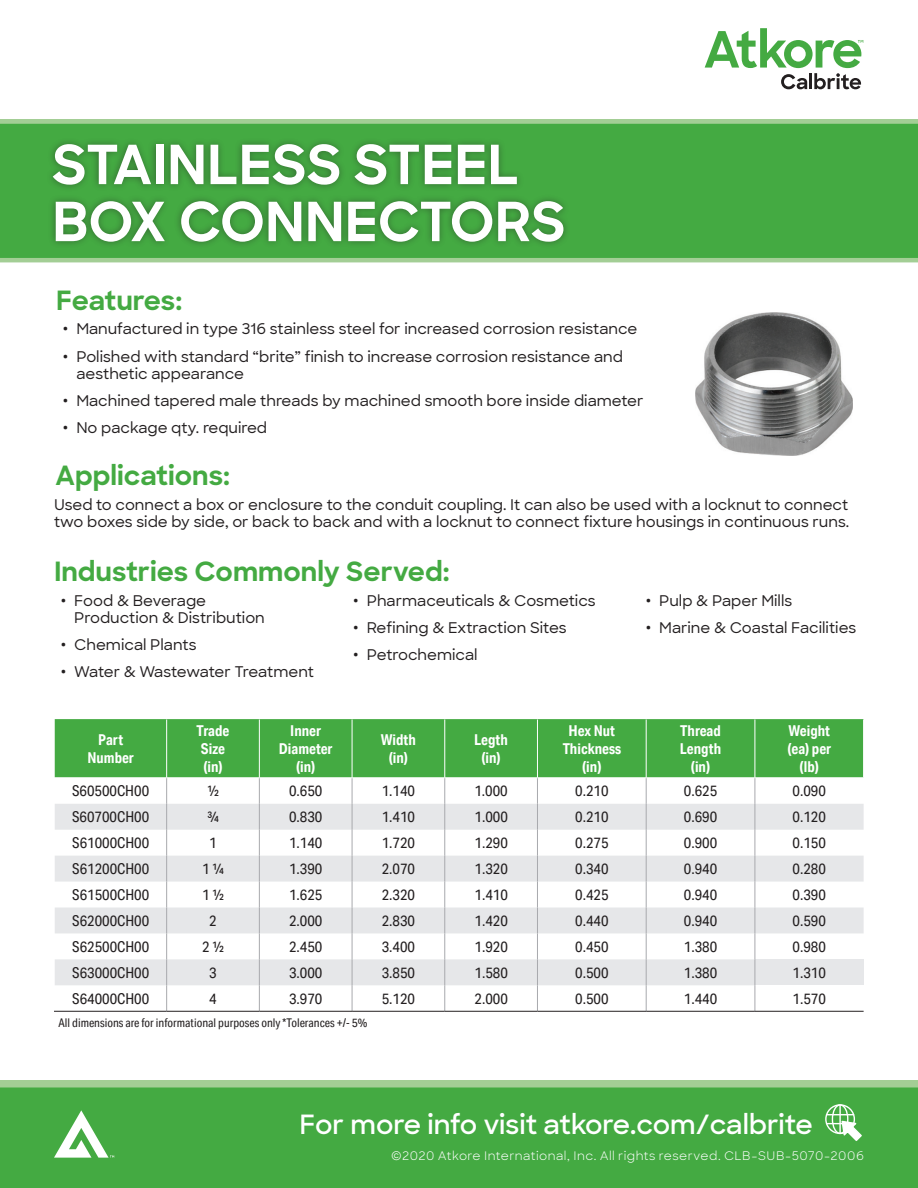
<style>
.page{position:relative;width:918px;height:1188px;background:#fff}
.page>*{position:absolute;margin:0;border:0;box-sizing:border-box;transform-origin:0 0}
.t1{font:700 54px/57px "Sharp Sans";color:#fff}
.t2{font:700 27px "Sharp Sans";color:#44aa42}
.t3{font:600 27px "Sharp Sans";color:#fff}
.t4{font:500 15px/27.3px "Sharp Sans";color:#231f20}
.t5{font:15px "Aktiv Grotesk Cd";color:#231f20}
.t6{font:700 15px/18px "Aktiv Grotesk Cd";color:#fff;text-align:center}
.t7{font:12px "Sharp Sans";letter-spacing:.035em;color:#fff}
.t8{font:12px "Aktiv Grotesk Cd";color:#231f20}
.s1{font-family:"Roboto Condensed";font-weight:700}
</style>
<div class="page">
<svg style="left:0;top:1080px;width:918px;height:108px;background:#4aac48"></svg>
<div style="left:825px;top:1104px;width:30px;height:30px;border:1px solid #fff;border-radius:50%"></div>
<div style="left:832px;top:1104px;width:16px;height:30px;border:1px solid #fff;border-radius:50%"></div>
<hr style="left:839px;top:1105px;width:2px;height:28px;background:#fff">
<svg style="left:827px;top:1114px;width:36px;height:28px"></svg>
<svg style="left:54px;top:1110px;width:60px;height:48px"></svg>
<div style="left:0;top:124px;width:918px;height:138px;background:#44aa42"></div>
<div style="left:46px;top:137px;width:525px;height:112px;background:#231f20;opacity:.44"></div>
<div style="left:0;top:119px;width:918px;height:5px;background:#a3ce95"></div>
<svg style="left:705px;top:28px;width:158px;height:61px"></svg>
<img style="left:696px;top:313px;width:156px;height:143px">
<div style="left:55px;top:719px;width:808px;height:58px;background:#44aa42"></div>
<svg style="left:55px;top:778px;width:809px;height:233px"></svg>
<svg style="left:55px;top:804px;width:809px;height:181px;fill:#e6e7e9"></svg>
<div style="left:755px;top:959px;width:109px;height:26px;background:#e6e7e9"></div>
<hr style="left:166px;top:719px;width:1px;height:58px;background:#fff">
<hr style="left:259px;top:719px;width:1px;height:58px;background:#fff">
<hr style="left:352px;top:719px;width:1px;height:58px;background:#fff">
<hr style="left:444px;top:719px;width:1px;height:58px;background:#fff">
<hr style="left:537px;top:719px;width:1px;height:58px;background:#fff">
<hr style="left:646px;top:719px;width:1px;height:58px;background:#fff">
<hr style="left:755px;top:719px;width:1px;height:58px;background:#fff">
<svg style="left:166px;top:778px;width:1px;height:233px"></svg>
<svg style="left:259px;top:778px;width:1px;height:233px"></svg>
<svg style="left:352px;top:778px;width:1px;height:233px"></svg>
<svg style="left:444px;top:778px;width:1px;height:233px"></svg>
<svg style="left:537px;top:778px;width:1px;height:233px"></svg>
<svg style="left:646px;top:778px;width:1px;height:233px"></svg>
<svg style="left:755px;top:778px;width:1px;height:233px"></svg>
<hr style="left:54px;top:1011px;width:113px;height:1px;background:#231f20">
<hr style="left:167px;top:1011px;width:92px;height:1px;background:#231f20">
<hr style="left:259px;top:1011px;width:93px;height:1px;background:#231f20">
<hr style="left:352px;top:1011px;width:93px;height:1px;background:#231f20">
<hr style="left:445px;top:1011px;width:92px;height:1px;background:#231f20">
<hr style="left:537px;top:1011px;width:109px;height:1px;background:#231f20">
<hr style="left:646px;top:1011px;width:109px;height:1px;background:#231f20">
<hr style="left:755px;top:1011px;width:109px;height:1px;background:#231f20">
<h1 class="t1" style="left:52px;top:134px;width:515px">STAINLESS STEEL<br>BOX CONNECTORS</h1>
<h2 class="t2" style="left:56px;top:280px;width:128px">Features:</h2>
<p class="t4" style="left:63px;top:315px;width:576px"><span class="s1">ꞏ</span> Manufactured in type 316 stainless steel for increased corrosion resistance <span class="s1">ꞏ</span> Polished with standard “brite” finish to increase corrosion resistance and</p>
<p class="t4" style="left:63px;top:359px;width:582px;text-indent:14px">aesthetic appearance<br><span class="s1">ꞏ</span> Machined tapered male threads by machined smooth bore inside diameter <span class="s1">ꞏ</span> No package qty. required</p>
<h2 class="t2" style="left:56px;top:455px;width:176px">Applications:</h2>
<p class="t4" style="left:54px;top:495px;width:797px;line-height:17.2px">Used to connect a box or enclosure to the conduit coupling. It can also be used with a locknut to connect two boxes side by side, or back to back and with a locknut to connect fixture housings in continuous runs.</p>
<h2 class="t2" style="left:54px;top:551px;width:397px">Industries Commonly Served:</h2>
<p class="t4" style="left:74px;top:591px;width:192px;line-height:17.2px;text-indent:-14px"><span class="s1">ꞏ</span> Food &amp; Beverage<br>Production &amp; Distribution</p>
<p class="t4" style="left:61px;top:630px;width:255px"><span class="s1">ꞏ</span> Chemical Plants<br><span class="s1">ꞏ</span> Water &amp; Wastewater Treatment</p>
<p class="t4" style="left:353px;top:586px;width:244px"><span class="s1">ꞏ</span> Pharmaceuticals &amp; Cosmetics <span class="s1">ꞏ</span> Refining &amp; Extraction Sites<br><span class="s1">ꞏ</span> Petrochemical</p>
<p class="t4" style="left:646px;top:586px;width:212px"><span class="s1">ꞏ</span> Pulp &amp; Paper Mills<br><span class="s1">ꞏ</span> Marine &amp; Coastal Facilities</p>
<p class="t6" style="left:87px;top:730px;width:48px">Part<br>Number</p>
<p class="t6" style="left:197px;top:721px;width:34px;text-align:left">Trade<br>Size (in)</p>
<p class="t6" style="left:279px;top:721px;width:55px">Inner<br>Diameter (in)</p>
<p class="t6" style="left:381px;top:730px;width:37px">Width (in)</p>
<p class="t6" style="left:474px;top:730px;width:35px">Legth (in)</p>
<p class="t6" style="left:563px;top:721px;width:60px">Hex Nut<br>Thickness (in)</p>
<p class="t6" style="left:680px;top:721px;width:43px">Thread<br>Length (in)</p>
<p class="t6" style="left:787px;top:721px;width:45px">Weight (ea) per (lb)</p>
<p class="t5" style="left:72px;top:782px;width:78px">S60500CH00</p>
<p class="t5" style="left:207px;top:782px;width:13px">1/2</p>
<p class="t5" style="left:289px;top:782px;width:35px">0.650</p>
<p class="t5" style="left:382px;top:782px;width:35px">1.140</p>
<p class="t5" style="left:474px;top:782px;width:35px">1.000</p>
<p class="t5" style="left:575px;top:782px;width:35px">0.210</p>
<p class="t5" style="left:684px;top:782px;width:35px">0.625</p>
<p class="t5" style="left:793px;top:782px;width:35px">0.090</p>
<p class="t5" style="left:72px;top:808px;width:78px">S60700CH00</p>
<p class="t5" style="left:207px;top:808px;width:13px">3/4</p>
<p class="t5" style="left:289px;top:808px;width:35px">0.830</p>
<p class="t5" style="left:382px;top:808px;width:35px">1.410</p>
<p class="t5" style="left:475px;top:808px;width:35px">1.000</p>
<p class="t5" style="left:575px;top:808px;width:35px">0.210</p>
<p class="t5" style="left:684px;top:808px;width:35px">0.690</p>
<p class="t5" style="left:793px;top:808px;width:35px">0.120</p>
<p class="t5" style="left:72px;top:834px;width:78px">S61000CH00</p>
<p class="t5" style="left:209px;top:834px;width:9px">1</p>
<p class="t5" style="left:289px;top:834px;width:35px">1.140</p>
<p class="t5" style="left:382px;top:834px;width:35px">1.720</p>
<p class="t5" style="left:475px;top:834px;width:35px">1.290</p>
<p class="t5" style="left:575px;top:834px;width:35px">0.275</p>
<p class="t5" style="left:684px;top:834px;width:35px">0.900</p>
<p class="t5" style="left:793px;top:834px;width:35px">0.150</p>
<p class="t5" style="left:72px;top:860px;width:78px">S61200CH00</p>
<p class="t5" style="left:202px;top:860px;width:24px">1 1/4</p>
<p class="t5" style="left:289px;top:860px;width:35px">1.390</p>
<p class="t5" style="left:382px;top:860px;width:35px">2.070</p>
<p class="t5" style="left:475px;top:860px;width:35px">1.320</p>
<p class="t5" style="left:575px;top:860px;width:35px">0.340</p>
<p class="t5" style="left:684px;top:860px;width:35px">0.940</p>
<p class="t5" style="left:793px;top:860px;width:35px">0.280</p>
<p class="t5" style="left:72px;top:886px;width:78px">S61500CH00</p>
<p class="t5" style="left:202px;top:886px;width:24px">1 1/2</p>
<p class="t5" style="left:289px;top:886px;width:35px">1.625</p>
<p class="t5" style="left:382px;top:886px;width:35px">2.320</p>
<p class="t5" style="left:475px;top:886px;width:35px">1.410</p>
<p class="t5" style="left:575px;top:886px;width:35px">0.425</p>
<p class="t5" style="left:684px;top:886px;width:35px">0.940</p>
<p class="t5" style="left:793px;top:886px;width:35px">0.390</p>
<p class="t5" style="left:72px;top:912px;width:78px">S62000CH00</p>
<p class="t5" style="left:209px;top:912px;width:9px">2</p>
<p class="t5" style="left:289px;top:912px;width:35px">2.000</p>
<p class="t5" style="left:382px;top:912px;width:35px">2.830</p>
<p class="t5" style="left:475px;top:912px;width:35px">1.420</p>
<p class="t5" style="left:575px;top:912px;width:35px">0.440</p>
<p class="t5" style="left:684px;top:912px;width:35px">0.940</p>
<p class="t5" style="left:793px;top:912px;width:35px">0.590</p>
<p class="t5" style="left:72px;top:938px;width:78px">S62500CH00</p>
<p class="t5" style="left:202px;top:938px;width:24px">2 1/2</p>
<p class="t5" style="left:289px;top:938px;width:35px">2.450</p>
<p class="t5" style="left:382px;top:938px;width:35px">3.400</p>
<p class="t5" style="left:475px;top:938px;width:35px">1.920</p>
<p class="t5" style="left:575px;top:938px;width:35px">0.450</p>
<p class="t5" style="left:684px;top:938px;width:35px">1.380</p>
<p class="t5" style="left:793px;top:938px;width:35px">0.980</p>
<p class="t5" style="left:72px;top:964px;width:78px">S63000CH00</p>
<p class="t5" style="left:209px;top:964px;width:9px">3</p>
<p class="t5" style="left:289px;top:964px;width:35px">3.000</p>
<p class="t5" style="left:382px;top:964px;width:35px">3.850</p>
<p class="t5" style="left:475px;top:964px;width:35px">1.580</p>
<p class="t5" style="left:575px;top:964px;width:35px">0.500</p>
<p class="t5" style="left:684px;top:964px;width:35px">1.380</p>
<p class="t5" style="left:793px;top:964px;width:35px">1.310</p>
<p class="t5" style="left:72px;top:989px;width:78px">S64000CH00</p>
<p class="t5" style="left:209px;top:989px;width:9px">4</p>
<p class="t5" style="left:289px;top:989px;width:35px">3.970</p>
<p class="t5" style="left:382px;top:989px;width:35px">5.120</p>
<p class="t5" style="left:475px;top:989px;width:35px">2.000</p>
<p class="t5" style="left:575px;top:989px;width:35px">0.500</p>
<p class="t5" style="left:684px;top:989px;width:35px">1.440</p>
<p class="t5" style="left:793px;top:989px;width:35px">1.570</p>
<p class="t8" style="left:59px;top:1016px;width:310px">All dimensions are for informational purposes only *Tolerances +/- 5%</p>
<h2 class="t3" style="left:299px;top:1104px;width:515px">For more info visit atkore.com/calbrite</h2>
<p class="t7" style="left:391px;top:1147px;width:474px">©2020 Atkore International, Inc. All rights reserved. CLB-SUB-5070-2006</p>
</div>
